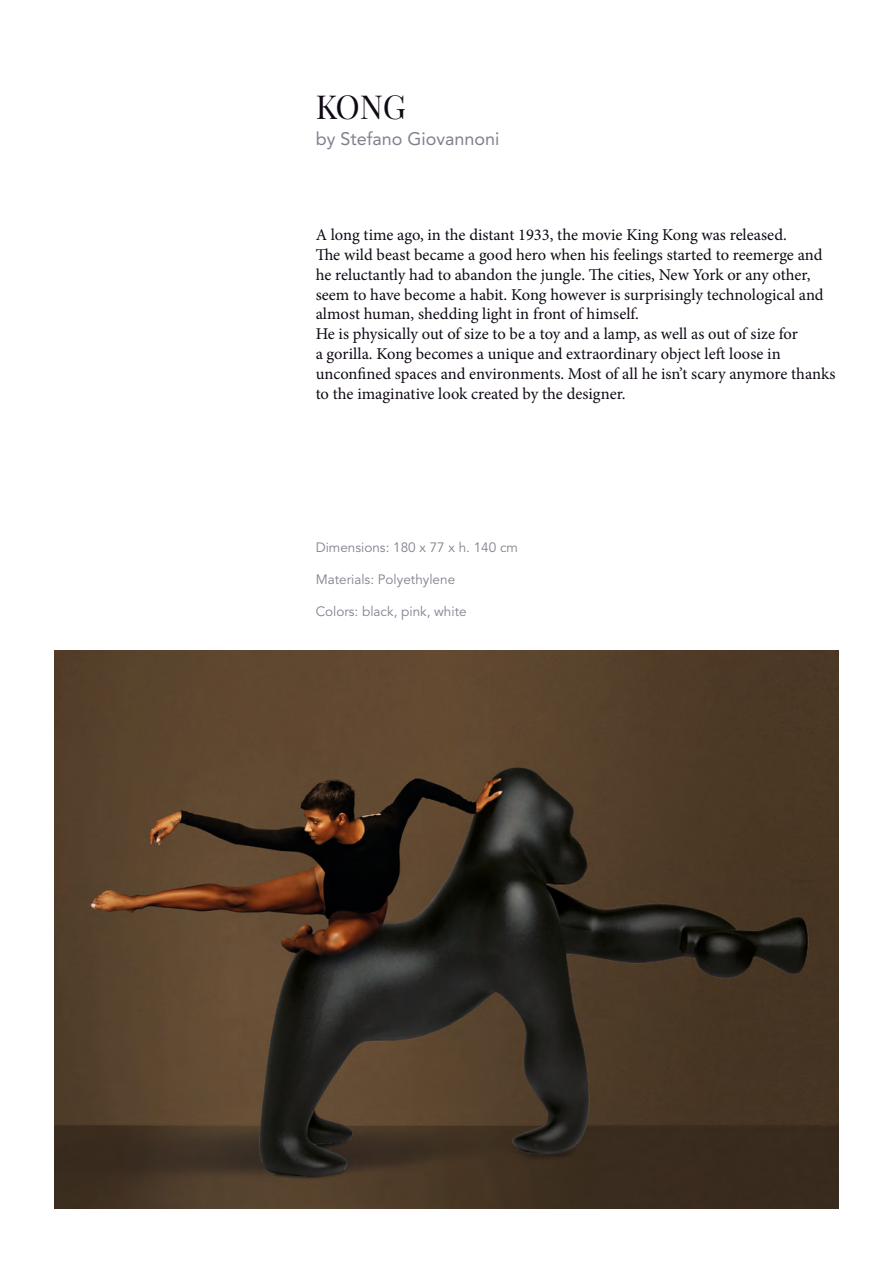
<style>
.page{position:relative;width:893px;height:1263px;background:#fff}
.page>*{position:absolute;margin:0;border:0;box-sizing:border-box;transform-origin:0 0}
.t1{font:33px "Playfair Display SC";color:#100915}
.t2{font:18px "Avenir LT Std";color:#828090}
.t3{font:16.5px/19.8px "Minion Pro";letter-spacing:-.005em;color:#100915}
.t4{font:13.5px "Avenir LT Std";color:#828090}
</style>
<div class="page">
<img style="left:54px;top:651px;width:785px;height:557px">
<p class="t1" style="left:316px;top:87px;width:92px">KONG</p>
<p class="t2" style="left:316px;top:128px;width:185px">by Stefano Giovannoni</p>
<p class="t3" style="left:316px;top:225px;width:473px">A long time ago, in the distant 1933, the movie King Kong was released.</p>
<p class="t3" style="left:316px;top:245px;width:509px">The wild beast became a good hero when his feelings started to reemerge and he reluctantly had to abandon the jungle. The cities, New York or any other, seem to have become a habit. Kong however is surprisingly technological and almost human, shedding light in front of himself.</p>
<p class="t3" style="left:316px;top:324px;width:521px">He is physically out of size to be a toy and a lamp, as well as out of size for<br>a gorilla. Kong becomes a unique and extraordinary object left loose in unconfined spaces and environments. Most of all he isn’t scary anymore thanks to the imaginative look created by the designer.</p>
<p class="t4" style="left:316px;top:539px;width:204px">Dimensions: 180 x 77 x h. 140 cm</p>
<p class="t4" style="left:316px;top:572px;width:141px">Materials: Polyethylene</p>
<p class="t4" style="left:316px;top:604px;width:152px">Colors: black, pink, white</p>
</div>
